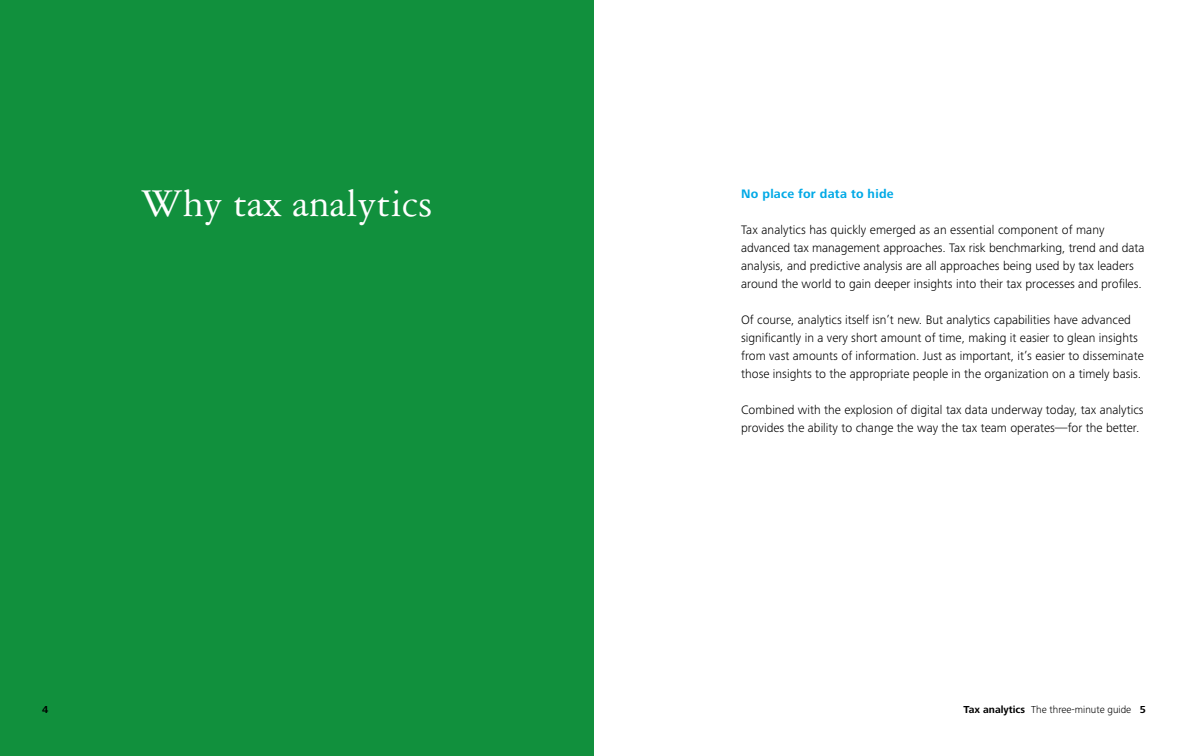
<style>
.page{position:relative;width:1188px;height:756px;background:#fff}
.page>*{position:absolute;margin:0;border:0;box-sizing:border-box;transform-origin:0 0}
.Subhead_styles_B_Sub{font:42px "Garamond Three";color:#fff}
.Body_Copy{font:300 12.75px/18px "Frutiger Next Pro";color:#000}
.Subhead_styles_B_Sub-2{font:700 12.75px "Frutiger Next Pro";letter-spacing:.02em;color:#00a9e6}
.t1{font:300 10.5px "Frutiger Next Pro";color:#000}
.t2{font:700 10.5px "Frutiger Next Pro";color:#000}
.s1{font-weight:700}
</style>
<div class="page">
<div style="left:0;top:0;width:594px;height:756px;background:#11903d"></div>
<p class="Subhead_styles_B_Sub" style="left:141px;top:181px;width:293px">Why tax analytics</p>
<p class="Subhead_styles_B_Sub-2" style="left:741px;top:187px;width:154px">No place for data to hide</p>
<p class="Body_Copy" style="left:741px;top:221px;width:405px">Tax analytics has quickly emerged as an essential component of many advanced tax management approaches. Tax risk benchmarking, trend and data analysis, and predictive analysis are all approaches being used by tax leaders around the world to gain deeper insights into their tax processes and profiles.</p>
<p class="Body_Copy" style="left:741px;top:311px;width:404px">Of course, analytics itself isn’t new. But analytics capabilities have advanced significantly in a very short amount of time, making it easier to glean insights from vast amounts of information. Just as important, it’s easier to disseminate those insights to the appropriate people in the organization on a timely basis.</p>
<p class="Body_Copy" style="left:741px;top:401px;width:404px">Combined with the explosion of digital tax data underway today, tax analytics provides the ability to change the way the tax team operates—for the better.</p>
<p class="t2" style="left:42px;top:704px;width:8px">4</p>
<p class="t1" style="left:963px;top:704px;width:184px"><span class="s1">Tax analytics</span> The three-minute guide <span class="s1">5</span></p>
</div>
